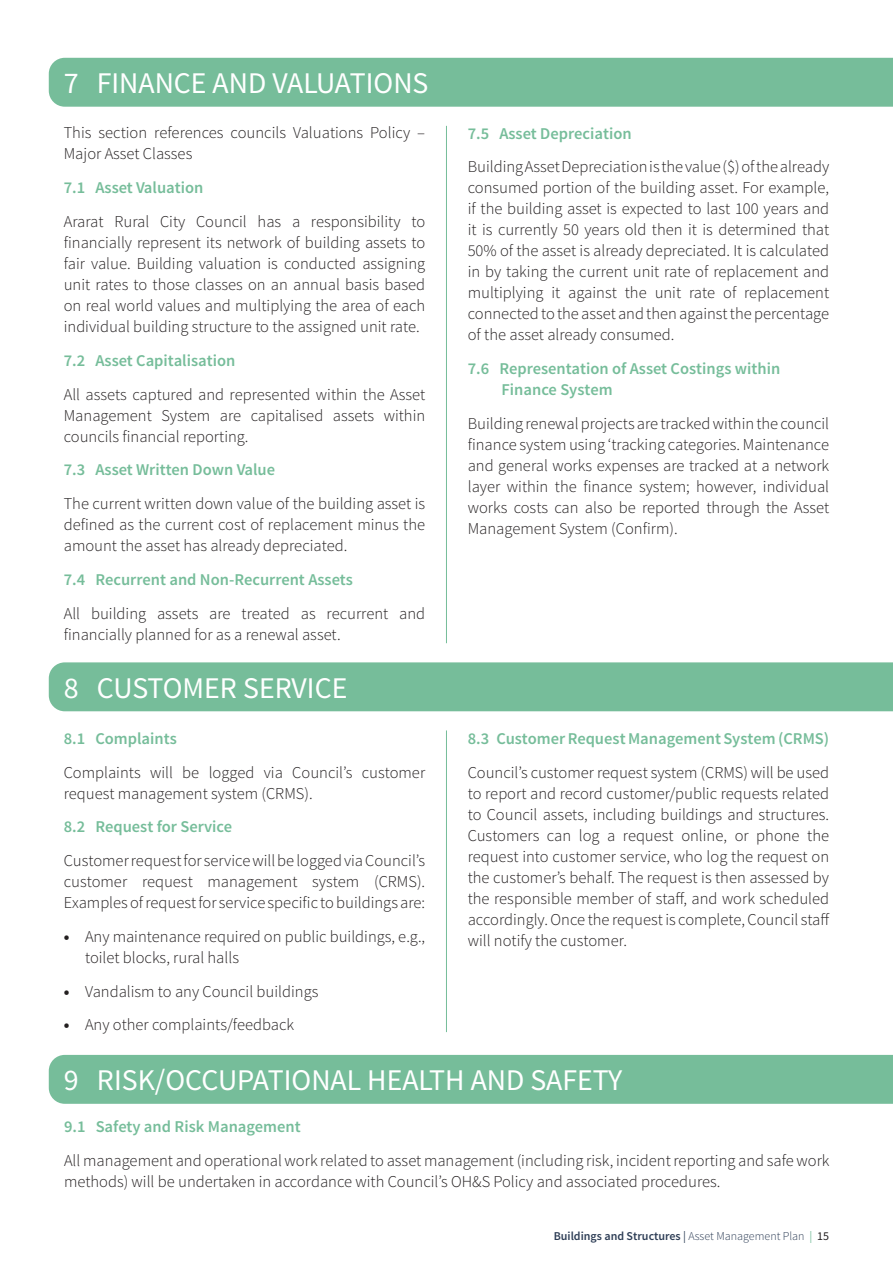
<style>
.page{position:relative;width:893px;height:1263px;background:#fff}
.page>*{position:absolute;margin:0;border:0;box-sizing:border-box;transform-origin:0 0}
.t1{font:30px "Source Sans Pro";color:#fff}
.t2{font:300 16.5px/21px "Source Sans Pro";color:#231f20;text-align:justify}
.t3{font:600 16.5px/21px "Source Sans Pro";color:#76bd9a}
.t4{font:600 12px "Source Sans Pro";color:#2d3d55}
.s1{font-weight:700}
.s2{font-weight:400}
.s3{font-weight:300}
.s4{font-weight:400;color:#76bd9a}
.s5{font-weight:400;color:#231f20}
</style>
<div class="page">
<div style="left:49px;top:58px;width:844px;height:49px;background:#76bd9a"></div>
<div style="left:49px;top:662px;width:844px;height:49px;background:#76bd9a"></div>
<div style="left:49px;top:1055px;width:844px;height:49px;background:#76bd9a"></div>
<hr style="left:446px;top:126px;width:1px;height:517px;background:#76bd9a">
<hr style="left:446px;top:730px;width:1px;height:302px;background:#76bd9a">
<h1 class="t1" style="left:64px;top:64px;width:366px">7 FINANCE AND VALUATIONS</h1>
<p class="t2" style="left:64px;top:123px;width:363px">This section references councils Valuations Policy –<br>Major Asset Classes</p>
<p class="t3" style="left:64px;top:178px;width:141px">7.1 Asset Valuation</p>
<p class="t2" style="left:64px;top:211px;width:363px">Ararat Rural City Council has a responsibility to financially represent its network of building assets to fair value. Building valuation is conducted assigning unit rates to those classes on an annual basis based on real world values and multiplying the area of each individual building structure to the assigned unit rate.</p>
<p class="t3" style="left:64px;top:350px;width:173px">7.2 Asset Capitalisation</p>
<p class="t2" style="left:64px;top:384px;width:363px">All assets captured and represented within the Asset Management System are capitalised assets within councils financial reporting.</p>
<p class="t3" style="left:64px;top:460px;width:213px">7.3 Asset Written Down Value</p>
<p class="t2" style="left:64px;top:493px;width:363px">The current written down value of the building asset is defined as the current cost of replacement minus the amount the asset has already depreciated.</p>
<p class="t3" style="left:64px;top:569px;width:291px">7.4 Recurrent and Non-Recurrent Assets</p>
<p class="t2" style="left:64px;top:603px;width:363px">All building assets are treated as recurrent and financially planned for as a renewal asset.</p>
<h1 class="t1" style="left:64px;top:669px;width:285px">8 CUSTOMER SERVICE</h1>
<p class="t3" style="left:64px;top:728px;width:115px">8.1 Complaints</p>
<p class="t2" style="left:64px;top:762px;width:363px">Complaints will be logged via Council’s customer request management system (CRMS).</p>
<p class="t3" style="left:64px;top:817px;width:170px">8.2 Request for Service</p>
<p class="t2" style="left:64px;top:850px;width:363px">Customer request for service will be logged via Council’s customer request management system (CRMS).<br>Examples of request for service specific to buildings are:</p>
<p class="t2" style="left:85px;top:926px;width:342px;text-indent:-21px"><span class="s1">•</span> Any maintenance required on public buildings, e.g., toilet blocks, rural halls</p>
<p class="t2" style="left:64px;top:981px;width:256px"><span class="s1">•</span> Vandalism to any Council buildings</p>
<p class="t2" style="left:64px;top:1014px;width:232px"><span class="s1">•</span> Any other complaints/feedback</p>
<p class="t3" style="left:468px;top:123px;width:165px">7.5 Asset Depreciation</p>
<p class="t2" style="left:468px;top:156px;width:363px">Building Asset Depreciation is the value ($) of the already consumed portion of the building asset. For example, if the building asset is expected to last 100 years and it is currently 50 years old then it is determined that 50% of the asset is already depreciated. It is calculated in by taking the current unit rate of replacement and multiplying it against the unit rate of replacement connected to the asset and then against the percentage of the asset already consumed.</p>
<p class="t3" style="left:502px;top:359px;width:280px;text-indent:-34px">7.6 Representation of Asset Costings within<br>Finance System</p>
<p class="t2" style="left:468px;top:413px;width:363px">Building renewal projects are tracked within the council finance system using ‘tracking categories. Maintenance and general works expenses are tracked at a network layer within the finance system; however, individual works costs can also be reported through the Asset Management System (Confirm).</p>
<p class="t3" style="left:468px;top:728px;width:363px">8.3 Customer Request Management System (CRMS)</p>
<p class="t2" style="left:468px;top:762px;width:363px">Council’s customer request system (CRMS) will be used to report and record customer/public requests related to Council assets, including buildings and structures.<br>Customers can log a request online, or phone the request into customer service, who log the request on the customer’s behalf. The request is then assessed by the responsible member of staff, and work scheduled accordingly. Once the request is complete, Council staff will notify the customer.</p>
<h1 class="t1" style="left:64px;top:1061px;width:560px">9 RISK/OCCUPATIONAL HEALTH AND SAFETY</h1>
<p class="t3" style="left:64px;top:1117px;width:238px">9.1 Safety and Risk Management</p>
<p class="t2" style="left:64px;top:1150px;width:767px">All management and operational work related to asset management (including risk, incident reporting and safe work methods) will be undertaken in accordance with Council’s OH&amp;S Policy and associated procedures.</p>
<p class="t4" style="left:554px;top:1228px;width:277px">Buildings and Structures <span class="s2">|</span> <span class="s3">Asset Management Plan</span> <span class="s4">|</span> <span class="s5">15</span></p>
</div>
